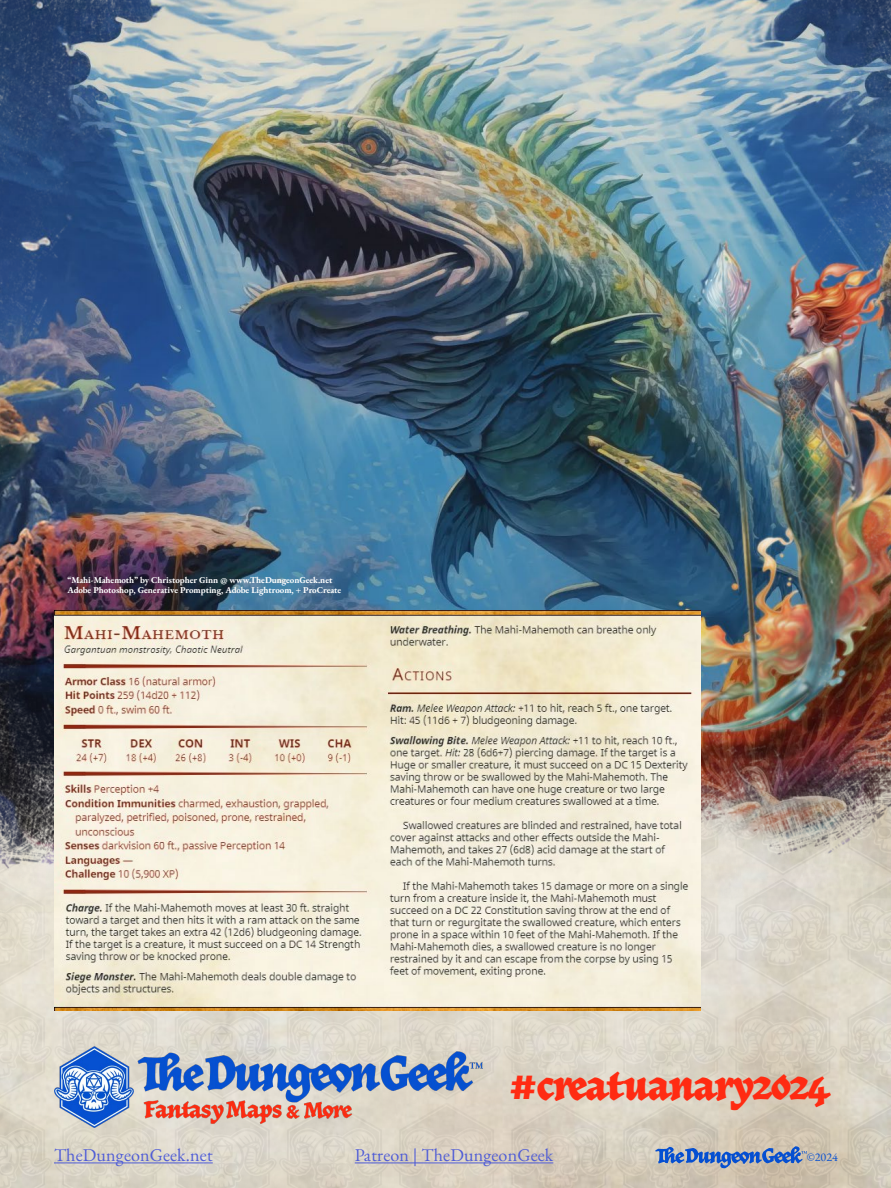
<style>
.page{position:relative;width:891px;height:1188px;background:#fff}
.page>*{position:absolute;margin:0;border:0;box-sizing:border-box;transform-origin:0 0}
.t1{font:40.5px "Herb";letter-spacing:.03em;color:#ff2b12}
.t2{font:18px "EB Garamond";letter-spacing:.01em;color:#4f5cd6}
.t3{font:12px "EB Garamond";color:#054fd1}
.t4{font:9px/10.8px "EB Garamond";letter-spacing:-.005em;color:#fff}
</style>
<div class="page">
<img style="left:0;top:912px;width:891px;height:276px">
<hr style="left:54px;top:1162px;width:159px;height:1px;background:#4f5cd6">
<hr style="left:355px;top:1162px;width:198px;height:1px;background:#4f5cd6">
<svg style="left:655px;top:1146px;width:152px;height:23px"></svg>
<img style="left:0;top:0;width:891px;height:912px">
<img style="left:54px;top:1047px;width:429px;height:80px">
<img style="left:54px;top:610px;width:646px;height:401px">
<p class="t4" style="left:68px;top:574px;width:275px">“Mahi-Mahemoth” by Christopher Ginn @ www.TheDungeonGeek.net<br>Adobe Photoshop, Generative Prompting, Adobe Lightroom, + ProCreate</p>
<h1 class="t1" style="left:510px;top:1060px;width:320px">#creatuanary2024</h1>
<h2 class="t2" style="left:54px;top:1143px;width:160px">TheDungeonGeek.net</h2>
<h2 class="t2" style="left:355px;top:1143px;width:200px">Patreon | TheDungeonGeek</h2>
<h3 class="t3" style="left:807px;top:1149px;width:33px">©2024</h3>
</div>
